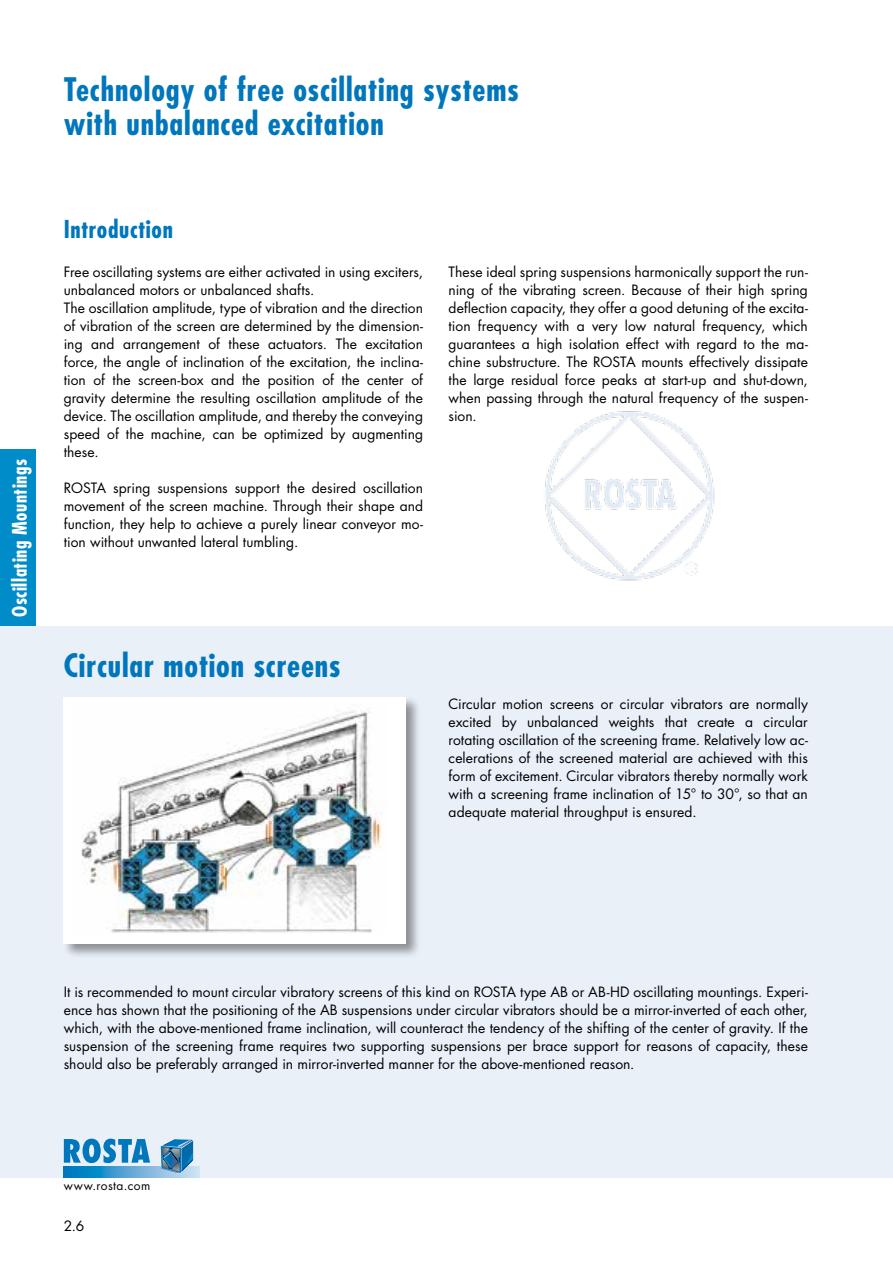
<style>
.page{position:relative;width:893px;height:1263px;background:#fff}
.page>*{position:absolute;margin:0;border:0;box-sizing:border-box;transform-origin:0 0}
.t1{font:700 condensed 31.5px/34.5px "Futura";letter-spacing:.025em;color:#0076bd}
.t2{font:700 condensed 24px "Futura";letter-spacing:.025em;color:#0076bd}
.t3{font:700 condensed 19.5px "Futura";letter-spacing:.03em;color:#fff}
.t4{font:13.8px/18px "Futura";letter-spacing:.005em;color:#000;text-align:justify}
.t5{font:12px "Futura";letter-spacing:.04em;color:#000}
</style>
<div class="page">
<div style="left:0;top:450px;width:36px;height:176px;background:#008cc9"></div>
<div style="left:0;top:626px;width:893px;height:552px;background:#eaf0f8"></div>
<img style="left:545px;top:411px;width:170px;height:170px">
<div style="left:62px;top:696px;width:358px;height:263px;background:#000;opacity:.4"></div>
<div style="left:64px;top:697px;width:342px;height:247px;background:#fff"></div>
<img style="left:81px;top:711px;width:302px;height:222px">
<svg style="left:150px;top:1166px;width:50px;height:12px"></svg>
<svg style="left:64px;top:1138px;width:86px;height:40px"></svg>
<svg style="left:161px;top:1139px;width:32px;height:34px"></svg>
<h1 class="t1" style="left:64px;top:71px;width:457px">Technology of free oscillating systems with unbalanced excitation</h1>
<h3 class="t3" style="left:7px;top:617px;width:159px;rotate:-90deg">Oscillating Mountings</h3>
<h2 class="t2" style="left:64px;top:213px;width:111px">Introduction</h2>
<p class="t4" style="left:64px;top:262px;width:361px;text-align:left">Free oscillating systems are either activated in using exciters, unbalanced motors or unbalanced shafts.<br>The oscillation amplitude, type of vibration and the direction of vibration of the screen are determined by the dimension&shy;ing and arrangement of these actuators. The excitation force, the angle of inclination of the excitation, the inclina&shy;tion of the screen-box and the position of the center of gravity determine the resulting oscillation amplitude of the device. The oscillation amplitude, and thereby the conveying speed of the machine, can be optimized by augmenting these.</p>
<p class="t4" style="left:64px;top:478px;width:361px">ROSTA spring suspensions support the desired oscillation movement of the screen machine. Through their shape and function, they help to achieve a purely linear conveyor mo&shy;tion without unwanted lateral tumbling.</p>
<p class="t4" style="left:449px;top:262px;width:361px">These ideal spring suspensions harmonically support the run&shy;ning of the vibrating screen. Because of their high spring deflection capacity, they offer a good detuning of the excita&shy;tion frequency with a very low natural frequency, which guarantees a high isolation effect with regard to the ma&shy;chine substructure. The ROSTA mounts effectively dissipate the large residual force peaks at start-up and shut-down, when passing through the natural frequency of the suspen&shy;sion.</p>
<h1 class="t1" style="left:64px;top:648px;width:278px">Circular motion screens</h1>
<p class="t4" style="left:449px;top:694px;width:361px">Circular motion screens or circular vibrators are normally excited by unbalanced weights that create a circular rotating oscillation of the screening frame. Relatively low ac&shy;celerations of the screened material are achieved with this form of excitement. Circular vibrators thereby normally work with a screening frame inclination of 15° to 30°, so that an adequate material throughput is ensured.</p>
<p class="t4" style="left:64px;top:982px;width:746px">It is recommended to mount circular vibratory screens of this kind on ROSTA type AB or AB-HD oscillating mountings. Experi&shy;ence has shown that the positioning of the AB suspensions under circular vibrators should be a mirror-inverted of each other, which, with the above-mentioned frame inclination, will counteract the tendency of the shifting of the center of gravity. If the suspension of the screening frame requires two supporting suspensions per brace support for reasons of capacity, these should also be preferably arranged in mirror-inverted manner for the above-mentioned reason.</p>
<p class="t5" style="left:64px;top:1177px;width:88px">www.rosta.com</p>
<p class="t4" style="left:64px;top:1216px;width:22px">2.6</p>
</div>
